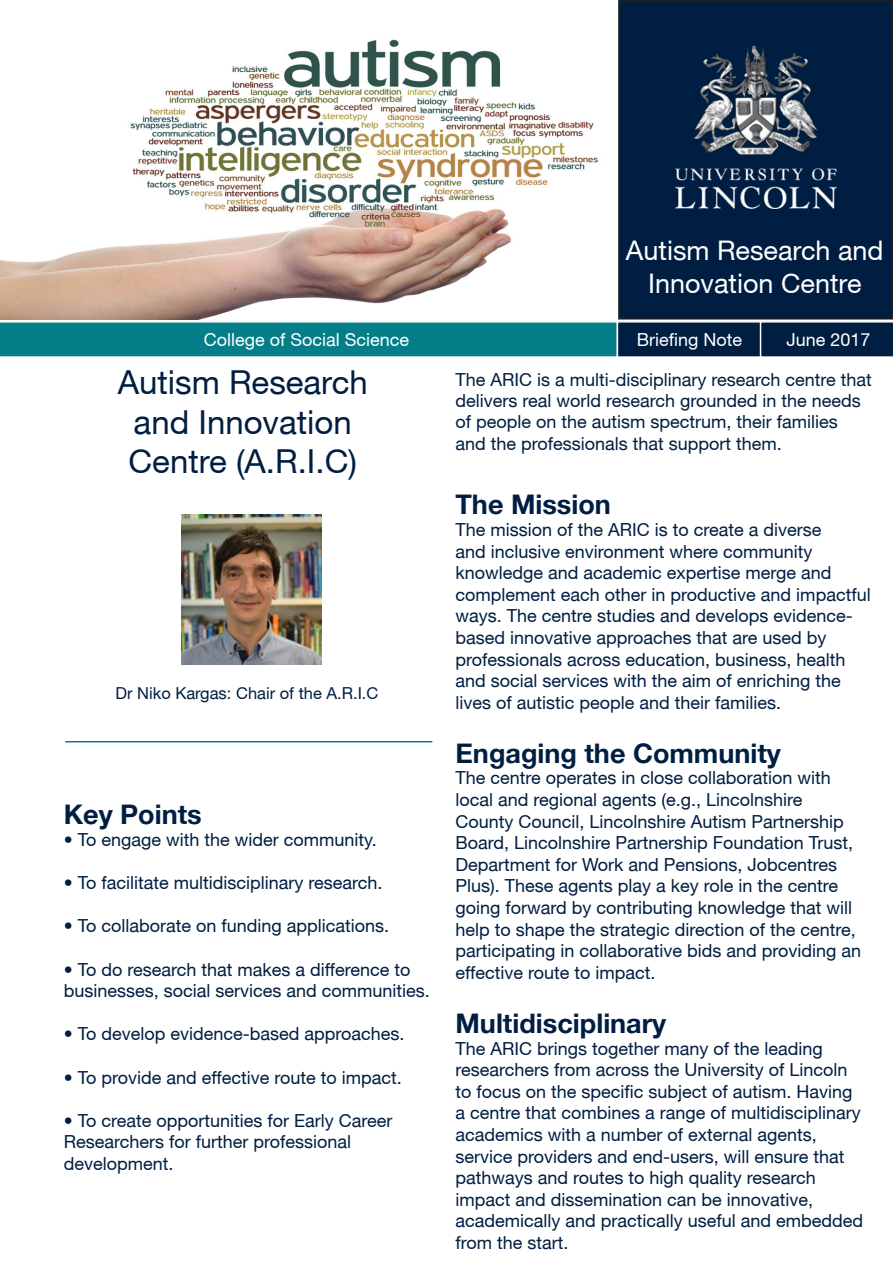
<style>
.page{position:relative;width:893px;height:1263px;background:#fff}
.page>*{position:absolute;margin:0;border:0;box-sizing:border-box;transform-origin:0 0}
.t1{font:33px "Helvetica Neue";color:#001e41}
.t2{font:700 27px "Helvetica Neue";color:#001e41}
.t3{font:27px/32.4px "Helvetica Neue";color:#fff;text-align:center}
.t4{font:18px/21.6px "Helvetica Neue";color:#001e41}
.t5{font:18px "Helvetica Neue";color:#fff}
.t6{font:16.5px "Helvetica Neue";color:#001e41}
</style>
<div class="page">
<div style="left:619px;top:1px;width:273px;height:318px;background:#001e41"></div>
<div style="left:618px;top:0;width:275px;height:320px;border:2px solid #231f20"></div>
<svg style="left:0;top:321px;width:617px;height:36px;background:#13858f"></svg>
<img style="left:0;top:39px;width:599px;height:281px">
<div style="left:617px;top:322px;width:144px;height:35px;background:#001e41"></div>
<div style="left:617px;top:321px;width:145px;height:37px;border:2px solid #fff"></div>
<svg style="left:760px;top:321px;width:133px;height:37px;background:#183352"></svg>
<img style="left:676px;top:45px;width:160px;height:163px">
<hr style="left:65px;top:741px;width:367px;height:1px;background:#047e88">
<img style="left:181px;top:514px;width:140px;height:151px">
<p class="t3" style="left:626px;top:234px;width:259px">Autism Research and<br>Innovation Centre</p>
<p class="t5" style="left:204px;top:329px;width:207px">College of Social Science</p>
<p class="t5" style="left:637px;top:329px;width:107px">Briefing Note</p>
<p class="t5" style="left:786px;top:329px;width:86px">June 2017</p>
<p class="t1" style="left:118px;top:363px;width:252px">Autism Research</p>
<p class="t1" style="left:134px;top:402px;width:220px">and Innovation</p>
<p class="t1" style="left:128px;top:442px;width:230px">Centre (A.R.I.C)</p>
<p class="t6" style="left:116px;top:683px;width:264px">Dr Niko Kargas: Chair of the A.R.I.C</p>
<p class="t2" style="left:64px;top:798px;width:139px">Key Points</p>
<p class="t4" style="left:64px;top:828px;width:315px">• To engage with the wider community.</p>
<p class="t4" style="left:64px;top:872px;width:320px">• To facilitate multidisciplinary research.</p>
<p class="t4" style="left:64px;top:915px;width:327px">• To collaborate on funding applications.</p>
<p class="t4" style="left:64px;top:958px;width:368px">• To do research that makes a difference to businesses, social services and communities.</p>
<p class="t4" style="left:64px;top:1023px;width:342px">• To develop evidence-based approaches.</p>
<p class="t4" style="left:64px;top:1066px;width:340px">• To provide and effective route to impact.</p>
<p class="t4" style="left:64px;top:1109px;width:330px">• To create opportunities for Early Career<br>Researchers for further professional development.</p>
<p class="t4" style="left:455px;top:369px;width:418px;line-height:21.1px">The ARIC is a multi-disciplinary research centre that delivers real world research grounded in the needs of people on the autism spectrum, their families and the professionals that support them.</p>
<p class="t2" style="left:455px;top:488px;width:157px">The Mission</p>
<p class="t4" style="left:455px;top:519px;width:417px">The mission of the ARIC is to create a diverse<br>and inclusive environment where community knowledge and academic expertise merge and complement each other in productive and impactful ways. The centre studies and develops evidence&shy;based innovative approaches that are used by professionals across education, business, health and social services with the aim of enriching the lives of autistic people and their families.</p>
<p class="t2" style="left:455px;top:736px;width:327px">Engaging the Community</p>
<p class="t4" style="left:455px;top:767px;width:407px">The centre operates in close collaboration with local and regional agents (e.g., Lincolnshire County Council, Lincolnshire Autism Partnership Board, Lincolnshire Partnership Foundation Trust, Department for Work and Pensions, Jobcentres Plus). These agents play a key role in the centre going forward by contributing knowledge that will help to shape the strategic direction of the centre, participating in collaborative bids and providing an effective route to impact.</p>
<p class="t2" style="left:455px;top:1006px;width:212px">Multidisciplinary</p>
<p class="t4" style="left:455px;top:1037px;width:409px">The ARIC brings together many of the leading researchers from across the University of Lincoln to focus on the specific subject of autism. Having a centre that combines a range of multidisciplinary academics with a number of external agents, service providers and end-users, will ensure that pathways and routes to high quality research impact and dissemination can be innovative, academically and practically useful and embedded from the start.</p>
</div>
